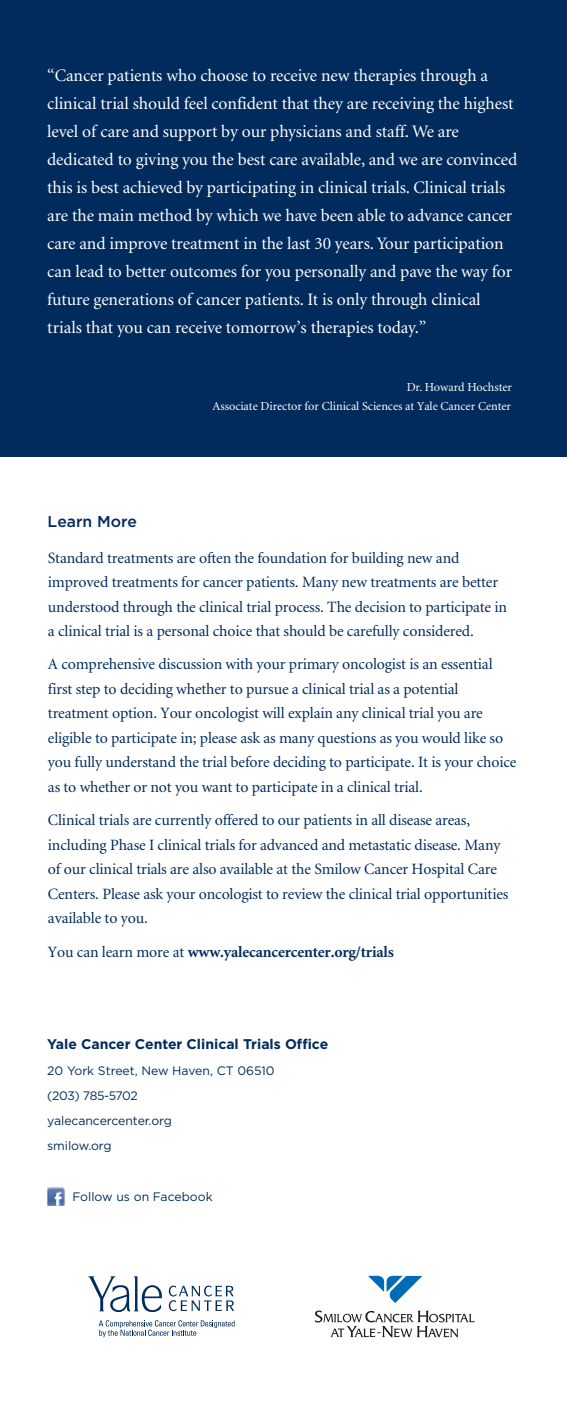
<style>
.page{position:relative;width:567px;height:1418px;background:#fff}
.page>*{position:absolute;margin:0;border:0;box-sizing:border-box;transform-origin:0 0}
.t1{font:17.5px/28px "Minion";letter-spacing:-.005em;color:#fff}
.t2{font:15.75px/24.5px "Minion";letter-spacing:-.01em;color:#002b5c}
.t3{font:700 15.75px "Minion";letter-spacing:-.01em;color:#002b5c}
.t4{font:500 15.75px "Gotham";color:#002b5c}
.t5{font:700 14px "Gotham";color:#002b5c}
.t6{font:12.25px/25.2px "Gotham";letter-spacing:-.005em;color:#002b5c}
.t7{font:12.25px "Minion";letter-spacing:-.005em;color:#fff}
.s1{font-weight:400}
</style>
<div class="page">
<div style="left:0;top:0;width:567px;height:456px;background:#002b5c"></div>
<svg style="left:368px;top:1275px;width:54px;height:28px"></svg>
<svg style="left:315px;top:1310px;width:160px;height:27px"></svg>
<svg style="left:88px;top:1276px;width:74px;height:36px"></svg>
<svg style="left:168px;top:1285px;width:66px;height:26px"></svg>
<svg style="left:99px;top:1320px;width:136px;height:17px"></svg>
<img style="left:47px;top:1187px;width:18px;height:18px">
<p class="t1" style="left:47px;top:62px;width:472px">“Cancer patients who choose to receive new therapies through a clinical trial should feel confident that they are receiving the highest level of care and support by our physicians and staff. We are dedicated to giving you the best care available, and we are convinced this is best achieved by participating in clinical trials. Clinical trials are the main method by which we have been able to advance cancer care and improve treatment in the last 30 years. Your participation can lead to better outcomes for you personally and pave the way for future generations of cancer patients. It is only through clinical trials that you can receive tomorrow’s therapies today.”</p>
<p class="t7" style="left:407px;top:381px;width:107px">Dr. Howard Hochster</p>
<p class="t4" style="left:48px;top:512px;width:91px">Learn More</p>
<p class="t7" style="left:213px;top:400px;width:300px">Associate Director for Clinical Sciences at Yale Cancer Center</p>
<p class="t2" style="left:48px;top:546px;width:461px">Standard treatments are often the foundation for building new and improved treatments for cancer patients. Many new treatments are better understood through the clinical trial process. The decision to participate in a clinical trial is a personal choice that should be carefully considered.</p>
<p class="t2" style="left:48px;top:653px;width:470px">A comprehensive discussion with your primary oncologist is an essential first step to deciding whether to pursue a clinical trial as a potential treatment option. Your oncologist will explain any clinical trial you are eligible to participate in; please ask as many questions as you would like so you fully understand the trial before deciding to participate. It is your choice as to whether or not you want to participate in a clinical trial.</p>
<p class="t2" style="left:48px;top:808px;width:462px">Clinical trials are currently offered to our patients in all disease areas, including Phase I clinical trials for advanced and metastatic disease. Many of our clinical trials are also available at the Smilow Cancer Hospital Care Centers. Please ask your oncologist to review the clinical trial opportunities available to you.</p>
<p class="t3" style="left:48px;top:943px;width:347px"><span class="s1">You can learn more at</span> www.yalecancercenter.org/trials</p>
<p class="t5" style="left:47px;top:1036px;width:283px">Yale Cancer Center Clinical Trials Office</p>
<p class="t6" style="left:47px;top:1057px;width:229px">20 York Street, New Haven, CT 06510 (203) 785-5702<br>yalecancercenter.org<br>smilow.org</p>
<p class="t6" style="left:72px;top:1183px;width:142px">Follow us on Facebook</p>
</div>
